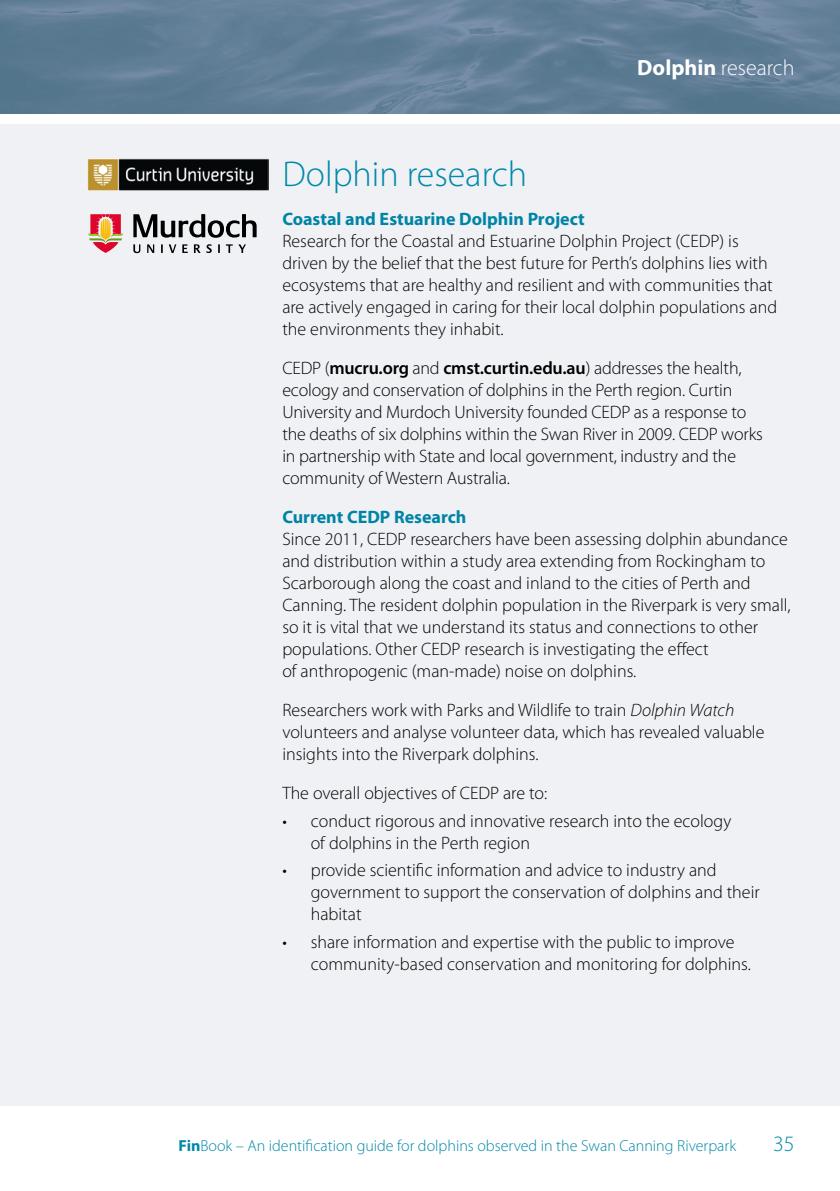
<style>
.page{position:relative;width:840px;height:1191px;background:#fff}
.page>*{position:absolute;margin:0;border:0;box-sizing:border-box;transform-origin:0 0}
.t1{font:300 36px "Myriad Pro";color:#0089a8}
.t2{font:300 22px "Myriad Pro";color:#fff}
.t3{font:300 22px "Myriad Pro";color:#0089a8}
.t4{font:300 18px/22px "Myriad Pro";color:#000}
.t5{font:700 18px "Myriad Pro";color:#0084a6}
.t6{font:300 16px "Myriad Pro";color:#0089a8}
.s1{font-weight:700}
.s2{font-weight:600}
.s3{font-style:italic}
</style>
<div class="page">
<div style="left:0;top:125px;width:839px;height:981px;background:#eff1f4"></div>
<img style="left:0;top:0;width:839px;height:113px">
<img style="left:88px;top:159px;width:181px;height:31px">
<svg style="left:133px;top:244px;width:7px;height:9px"></svg>
<svg style="left:147px;top:244px;width:7px;height:9px"></svg>
<svg style="left:161px;top:244px;width:2px;height:9px"></svg>
<svg style="left:169px;top:244px;width:7px;height:9px"></svg>
<svg style="left:182px;top:244px;width:6px;height:9px"></svg>
<svg style="left:194px;top:244px;width:6px;height:9px"></svg>
<svg style="left:206px;top:244px;width:6px;height:9px"></svg>
<svg style="left:218px;top:244px;width:2px;height:9px"></svg>
<svg style="left:226px;top:244px;width:20px;height:9px"></svg>
<svg style="left:133px;top:214px;width:123px;height:24px"></svg>
<svg style="left:88px;top:214px;width:35px;height:39px"></svg>
<p class="t2" style="left:637px;top:55px;width:159px"><span class="s1">Dolphin</span> research</p>
<h1 class="t1" style="left:282px;top:152px;width:246px">Dolphin research</h1>
<p class="t5" style="left:282px;top:207px;width:304px">Coastal and Estuarine Dolphin Project</p>
<p class="t4" style="left:282px;top:230px;width:496px">Research for the Coastal and Estuarine Dolphin Project (CEDP) is driven by the belief that the best future for Perth’s dolphins lies with ecosystems that are healthy and resilient and with communities that are actively engaged in caring for their local dolphin populations and the environments they inhabit.</p>
<p class="t4" style="left:282px;top:357px;width:481px">CEDP (<span class="s2">mucru.org</span> and <span class="s2">cmst.curtin.edu.au</span>) addresses the health, ecology and conservation of dolphins in the Perth region. Curtin University and Murdoch University founded CEDP as a response to the deaths of six dolphins within the Swan River in 2009. CEDP works in partnership with State and local government, industry and the community of Western Australia.</p>
<p class="t5" style="left:282px;top:505px;width:185px">Current CEDP Research</p>
<p class="t4" style="left:282px;top:528px;width:509px">Since 2011, CEDP researchers have been assessing dolphin abundance and distribution within a study area extending from Rockingham to Scarborough along the coast and inland to the cities of Perth and Canning. The resident dolphin population in the Riverpark is very small, so it is vital that we understand its status and connections to other populations. Other CEDP research is investigating the effect<br>of anthropogenic (man-made) noise on dolphins.</p>
<p class="t4" style="left:282px;top:699px;width:483px">Researchers work with Parks and Wildlife to train <span class="s3">Dolphin Watch </span>volunteers and analyse volunteer data, which has revealed valuable insights into the Riverpark dolphins.</p>
<p class="t4" style="left:282px;top:782px;width:266px">The overall objectives of CEDP are to:</p>
<p class="t4" style="left:310px;top:809px;width:422px;text-indent:-28px">• conduct rigorous and innovative research into the ecology of dolphins in the Perth region</p>
<p class="t4" style="left:310px;top:859px;width:450px;text-indent:-28px">• provide scientific information and advice to industry and government to support the conservation of dolphins and their habitat</p>
<p class="t4" style="left:310px;top:931px;width:441px;text-indent:-28px">• share information and expertise with the public to improve community-based conservation and monitoring for dolphins.</p>
<p class="t6" style="left:178px;top:1135px;width:558px"><span class="s1">Fin</span>Book – An identification guide for dolphins observed in the Swan Canning Riverpark</p>
<p class="t3" style="left:772px;top:1130px;width:23px">35</p>
</div>
